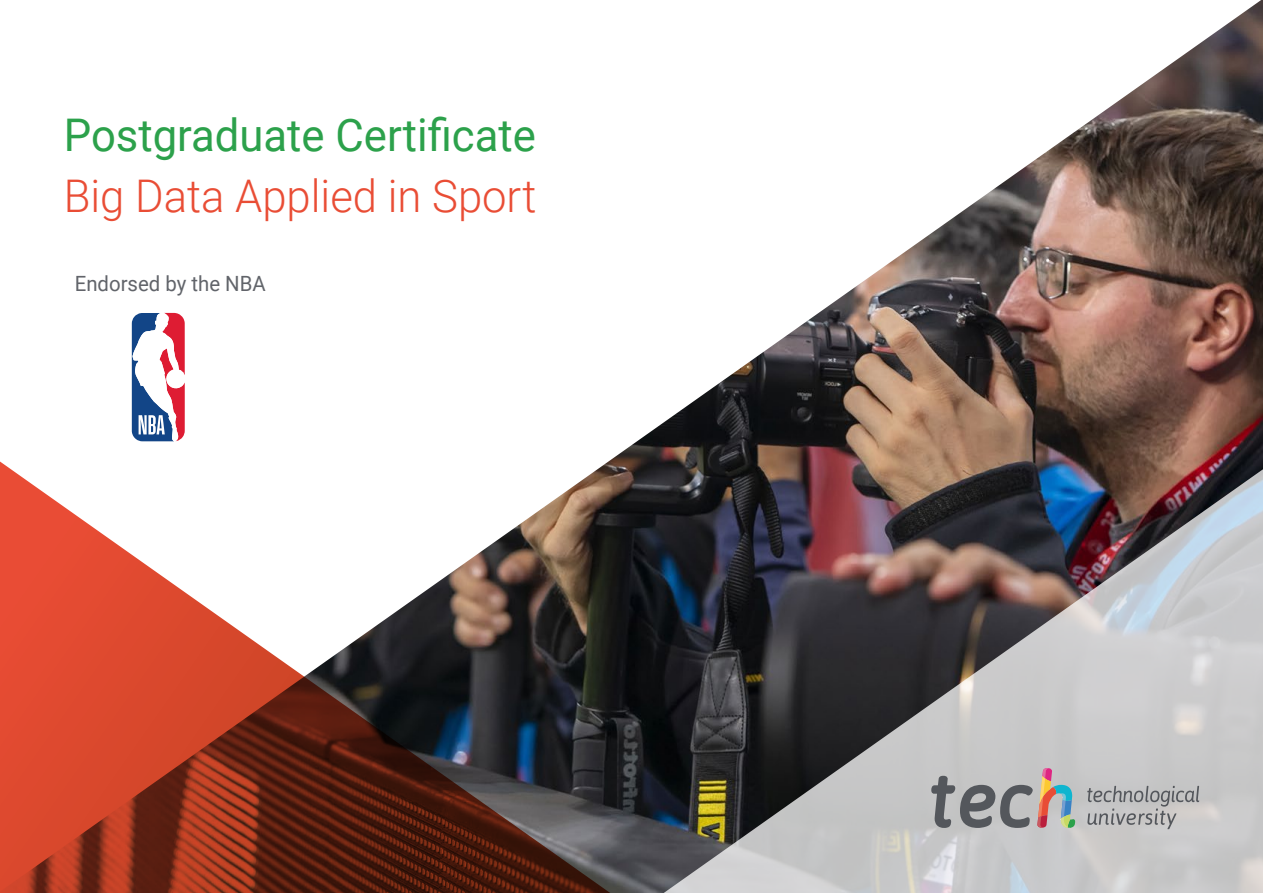
<style>
.page{position:relative;width:1263px;height:893px;background:#fff}
.page>*{position:absolute;margin:0;border:0;box-sizing:border-box;transform-origin:0 0}
.t1{font:45px "Roboto";color:#2ca14b}
.t2{font:300 45px "Roboto";color:#e94d35}
.t3{font:21px "Roboto";color:#61646a}
</style>
<div class="page">
<img style="left:131px;top:0;width:1132px;height:454px">
<svg style="left:0;top:446px;width:640px;height:447px"></svg>
<img style="left:634px;top:454px;width:629px;height:439px">
<svg style="left:132px;top:313px;width:53px;height:128px"></svg>
<svg style="left:931px;top:768px;width:144px;height:60px;background:#a3a0a0"></svg>
<svg style="left:1087px;top:786px;width:112px;height:43px;background:#b1b1b2"></svg>
<p class="t1" style="left:64px;top:103px;width:474px">Postgraduate Certificate</p>
<p class="t2" style="left:64px;top:164px;width:474px">Big Data Applied in Sport</p>
<p class="t3" style="left:75px;top:269px;width:192px">Endorsed by the NBA</p>
</div>
